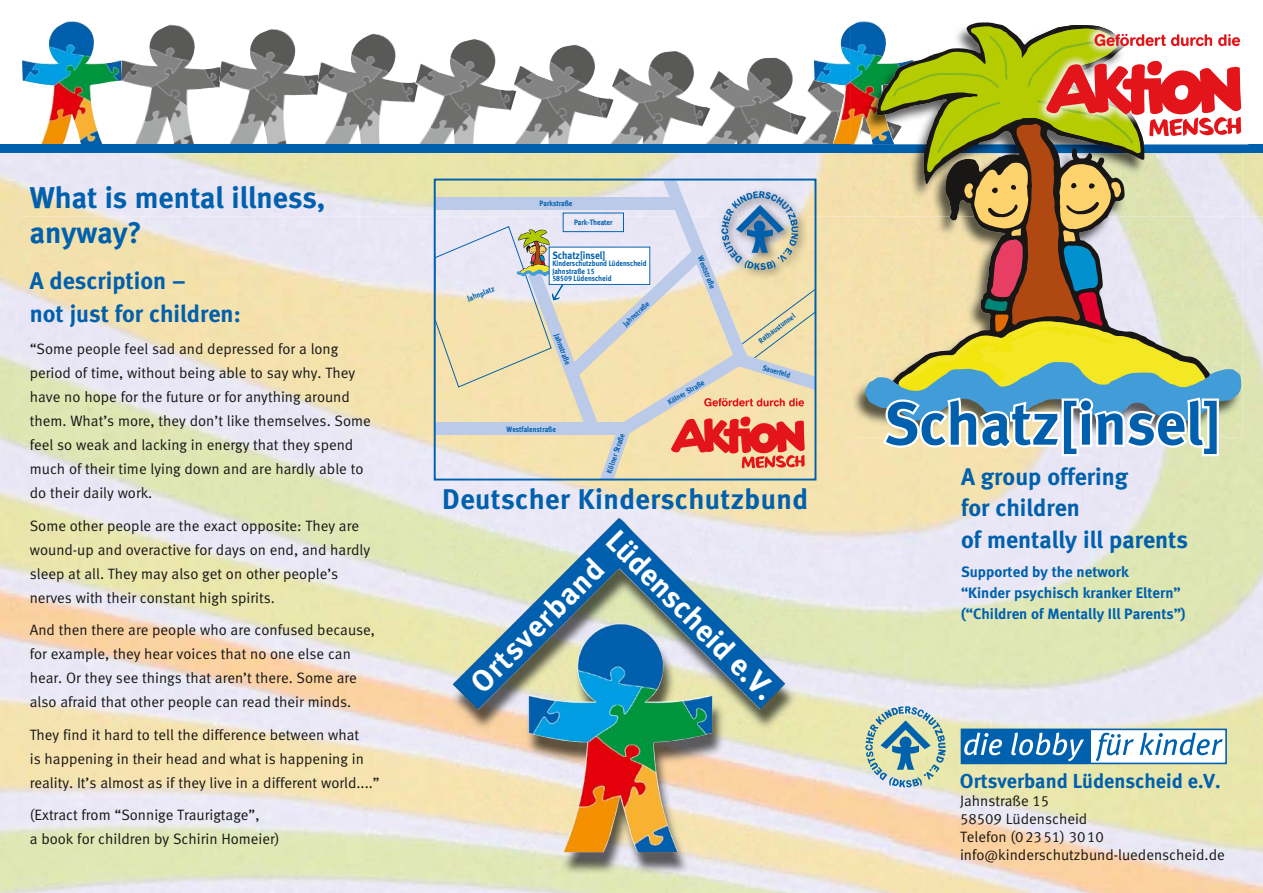
<style>
.page{position:relative;width:1263px;height:893px;background:#fff}
.page>*{position:absolute;margin:0;border:0;box-sizing:border-box;transform-origin:0 0}
.t1{font:60px "Meta Bold LF";color:#0060ad}
.t2{font:30.45px "Meta Bold LF";color:#fff}
.t3{font:30px/34.5px "Meta Bold LF";color:#0060ad}
.t4{font:28.5px "Meta Bold LF";letter-spacing:.015em;color:#0060ad}
.t5{font:24px/31.5px "Meta Bold LF";color:#0060ad}
.t6{font:20.25px "Meta Bold LF";color:#0060ad}
.t7{font:15px/24px "Meta Normal LF";color:#181716}
.t8{font:15px/21px "Meta Bold LF";color:#0060ad}
.t9{font:10.5px "Meta Bold LF";color:#0060ad;scale:.9 1}
.t10{font:7.8px/7.5px "Meta Bold LF";color:#0060ad;scale:.9 1}
</style>
<div class="page">
<img style="left:806px;top:78px;width:45px;height:67px">
<img style="left:22px;top:21px;width:99px;height:123px">
<img style="left:121px;top:35px;width:98px;height:110px">
<img style="left:219px;top:38px;width:68px;height:107px">
<img style="left:317px;top:34px;width:99px;height:111px">
<img style="left:416px;top:39px;width:97px;height:106px">
<img style="left:513px;top:50px;width:63px;height:95px">
<img style="left:609px;top:55px;width:60px;height:90px">
<img style="left:704px;top:57px;width:102px;height:88px">
<img style="left:843px;top:21px;width:30px;height:12px">
<img style="left:0;top:153px;width:1263px;height:740px">
<img style="left:22px;top:153px;width:1241px;height:63px">
<div style="left:1090px;top:730px;width:136px;height:33px;background:#fff"></div>
<div style="left:961px;top:729px;width:266px;height:35px;border:2px solid #0062ae"></div>
<div style="left:961px;top:729px;width:129px;height:34px;background:#0062ae"></div>
<svg style="left:964px;top:732px;width:120px;height:29px"></svg>
<svg style="left:1095px;top:732px;width:128px;height:29px"></svg>
<svg style="left:865px;top:706px;width:81px;height:82px;background:#acc4b8"></svg>
<div style="left:0;top:145px;width:1263px;height:8px;background:#0060ad"></div>
<img style="left:851px;top:144px;width:14px;height:1px">
<img style="left:851px;top:23px;width:26px;height:121px">
<img style="left:851px;top:153px;width:392px;height:63px">
<img style="left:449px;top:524px;width:347px;height:350px">
<img style="left:452px;top:518px;width:333px;height:334px">
<svg style="left:865px;top:26px;width:376px;height:432px;background:#beb486"></svg>
<svg style="left:434px;top:180px;width:382px;height:301px;background:#ded3c1"></svg>
<h3 class="t3" style="left:30px;top:180px;width:297px">What is mental illness, anyway?</h3>
<h3 class="t5" style="left:30px;top:263px;width:212px;line-height:33px">A description –<br>not just for children:</h3>
<p class="t7" style="left:30px;top:337px;width:343px">“Some people feel sad and depressed for a long period of time, without being able to say why. They have no hope for the future or for anything around them. What’s more, they don’t like themselves. Some feel so weak and lacking in energy that they spend much of their time lying down and are hardly able to do their daily work.</p>
<p class="t7" style="left:30px;top:513px;width:342px">Some other people are the exact opposite: They are wound-up and overactive for days on end, and hardly sleep at all. They may also get on other people’s nerves with their constant high spirits.</p>
<p class="t7" style="left:30px;top:618px;width:347px">And then there are people who are confused because, for example, they hear voices that no one else can hear. Or they see things that aren’t there. Some are also afraid that other people can read their minds.</p>
<p class="t7" style="left:30px;top:722px;width:351px">They find it hard to tell the difference between what<br>is happening in their head and what is happening in reality. It’s almost as if they live in a different world....”</p>
<p class="t7" style="left:30px;top:803px;width:251px">(Extract from “Sonnige Traurigtage”,<br>a book for children by Schirin Homeier)</p>
<p class="t10" style="left:539px;top:200px;width:38px">Parkstraße</p>
<p class="t10" style="left:466px;top:295px;width:33px;rotate:-21deg">Jahnplatz</p>
<p class="t10" style="left:574px;top:219px;width:44px">Park-Theater</p>
<p class="t9" style="left:552px;top:249px;width:60px">Schatz[insel]</p>
<p class="t10" style="left:552px;top:259px;width:106px">Kinderschutzbund Lüdenscheid<br>Jahnstraße 15<br>58509 Lüdenscheid</p>
<p class="t10" style="left:560px;top:332px;width:38px;rotate:69deg">Jahnstraße</p>
<p class="t10" style="left:622px;top:322px;width:38px;rotate:-43deg">Jahnstraße</p>
<p class="t10" style="left:507px;top:425px;width:56px">Westfalenstraße</p>
<p class="t10" style="left:605px;top:471px;width:47px;rotate:-71deg">Kölner Straße</p>
<p class="t10" style="left:704px;top:255px;width:40px;rotate:68deg">Weststraße</p>
<p class="t10" style="left:666px;top:400px;width:47px;rotate:-31deg">Kölner Straße</p>
<p class="t10" style="left:757px;top:338px;width:50px;rotate:-37deg">Rathaustunnel</p>
<p class="t10" style="left:764px;top:363px;width:33px;rotate:17deg">Sauerfeld</p>
<h3 class="t4" style="left:442px;top:482px;width:367px">Deutscher Kinderschutzbund</h3>
<h2 class="t2" style="left:624px;top:523px;width:226px;rotate:45deg">Lüdenscheid e.V.</h2>
<h2 class="t2" style="left:463px;top:674px;width:176px;rotate:-45deg">Ortsverband</h2>
<h1 class="t1" style="left:884px;top:388px;width:338px">Schatz[insel]</h1>
<h3 class="t5" style="left:961px;top:460px;width:228px">A group offering<br>for children<br>of mentally ill parents</h3>
<p class="t8" style="left:961px;top:561px;width:226px">Supported by the network<br>“Kinder psychisch kranker Eltern” (“Children of Mentally Ill Parents”)</p>
<h3 class="t6" style="left:960px;top:769px;width:262px">Ortsverband Lüdenscheid e.V.</h3>
<p class="t7" style="left:960px;top:792px;width:266px;line-height:18px">Jahnstraße 15<br>58509 Lüdenscheid<br>Telefon (02351) 3010 info@kinderschutzbund-luedenscheid.de</p>
</div>
